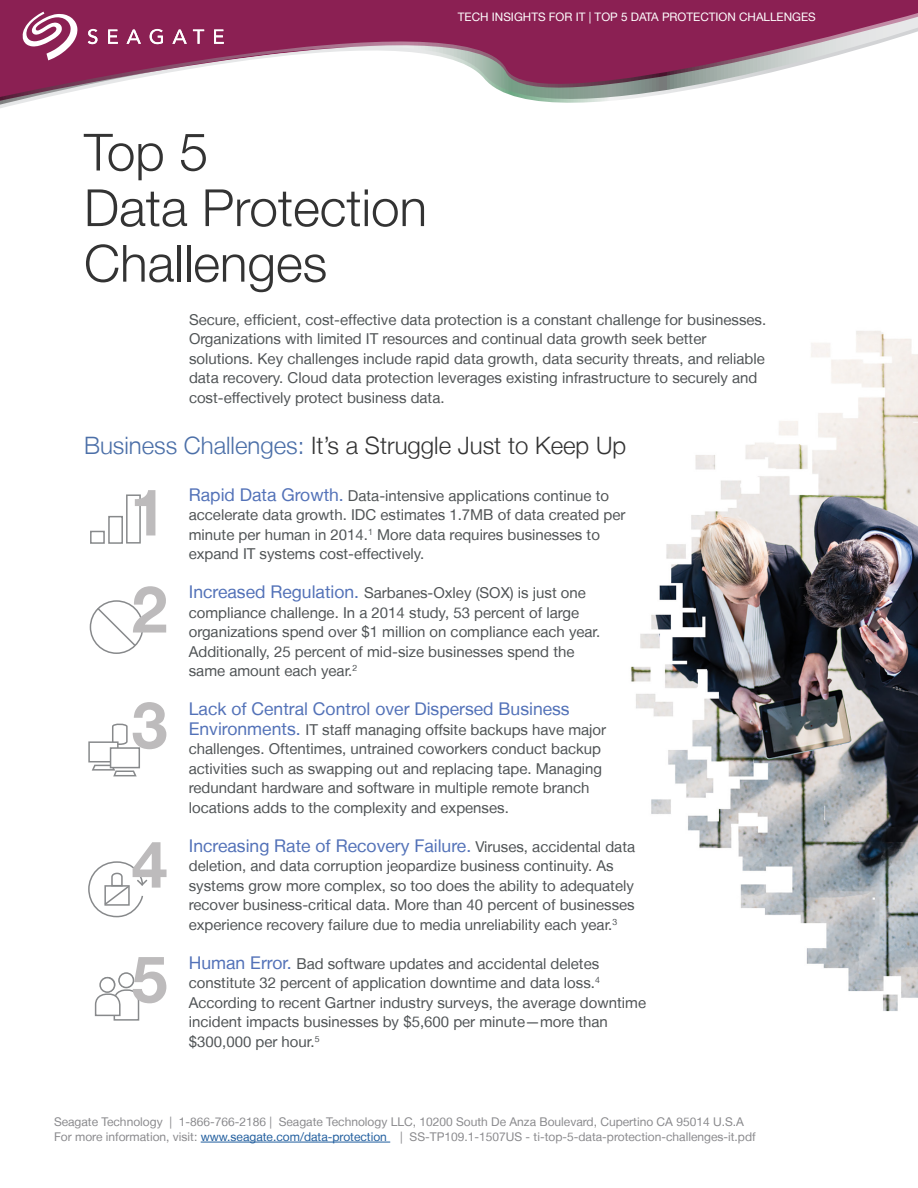
<style>
.page{position:relative;width:918px;height:1188px;background:#fff}
.page>*{position:absolute;margin:0;border:0;box-sizing:border-box;transform-origin:0 0}
.t1{font:700 64.8px "Helvetica Neue LT";color:#bdbbbc}
.t2{font:300 51.3px "Helvetica Neue LT";color:#333}
.t3{font:300 24px "Helvetica Neue LT";color:#333}
.t4{font:17.55px "Helvetica Neue LT";color:#5372b8}
.t5{font:15px/19.5px "Helvetica Neue LT";color:#505456}
.t6{font:12px "Helvetica Neue LT";color:#8a8a8d}
.t7{font:11.7px "Helvetica Neue";color:#fff}
.s1{font-size:52.8px}
.s2{color:#4b6fa8}
.s3{font-size:17.55px;color:#5372b8}
.s4{font-size:15px;color:#505456}
.s5{color:#215e9e}
</style>
<div class="page">
<svg style="left:0;top:0;width:918px;height:108px;background:#943261"></svg>
<svg style="left:0;top:11px;width:918px;height:96px"></svg>
<img style="left:630px;top:331px;width:288px;height:681px">
<div style="left:108px;top:516px;width:15px;height:28px;background:#fff;border:2px solid #87898b"></div>
<div style="left:90px;top:531px;width:15px;height:13px;background:#fff;border:2px solid #87898b"></div>
<div style="left:126px;top:494px;width:15px;height:50px;background:#fff;border:2px solid #87898b"></div>
<hr style="left:201px;top:1142px;width:189px;height:1px;background:#215e9e">
<div style="left:118px;top:972px;width:16px;height:16px;border:2px solid #87898b;border-radius:50%"></div>
<div style="left:99px;top:977px;width:16px;height:16px;border:2px solid #87898b;border-radius:50%"></div>
<svg style="left:94px;top:989px;width:46px;height:32px"></svg>
<svg style="left:90px;top:601px;width:53px;height:52px"></svg>
<div style="left:90px;top:600px;width:53px;height:54px;border:2px solid #87898b;border-radius:50%"></div>
<svg style="left:96px;top:606px;width:41px;height:42px"></svg>
<svg style="left:112px;top:723px;width:16px;height:22px"></svg>
<div style="left:88px;top:741px;width:31px;height:21px;background:#fff;border:2px solid #87898b"></div>
<div style="left:110px;top:747px;width:30px;height:21px;background:#fff;border:2px solid #87898b"></div>
<svg style="left:91px;top:763px;width:47px;height:14px"></svg>
<svg style="left:88px;top:861px;width:60px;height:57px"></svg>
<p class="t7" style="left:458px;top:10px;width:359px">TECH INSIGHTS FOR IT | TOP 5 DATA PROTECTION CHALLENGES</p>
<p class="t2" style="left:84px;top:121px;width:126px">Top <span class="s1">5</span></p>
<p class="t2" style="left:84px;top:176px;width:345px">Data Protection</p>
<p class="t2" style="left:84px;top:232px;width:245px">Challenges</p>
<p class="t5" style="left:189px;top:309px;width:579px">Secure, efficient, cost-effective data protection is a constant challenge for businesses.<br>Organizations with limited IT resources and continual data growth seek better solutions. Key challenges include rapid data growth, data security threats, and reliable data recovery. Cloud data protection leverages existing infrastructure to securely and cost-effectively protect business data.</p>
<p class="t3" style="left:84px;top:430px;width:544px"><span class="s2">Business Challenges:</span> It’s a Struggle Just to Keep Up</p>
<p class="t1" style="left:130px;top:472px;width:38px">1</p>
<p class="t5" style="left:189px;top:486px;width:438px"><span class="s3">Rapid Data Growth.</span> Data-intensive applications continue to accelerate data growth. IDC estimates 1.7MB of data created per minute per human in 2014.<sup>1</sup> More data requires businesses to</p>
<p class="t5" style="left:189px;top:544px;width:237px">expand IT systems cost-effectively.</p>
<p class="t5" style="left:189px;top:583px;width:399px"><span class="s3">Increased Regulation.</span> Sarbanes-Oxley (SOX) is just one</p>
<p class="t5" style="left:189px;top:603px;width:413px">compliance challenge. In a 2014 study, 53 percent of large organizations spend over $1 million on compliance each year.<br>Additionally, 25 percent of mid-size businesses spend the</p>
<p class="t5" style="left:189px;top:661px;width:170px">same amount each year.<sup>2</sup></p>
<p class="t4" style="left:189px;top:699px;width:382px">Lack of Central Control over Dispersed Business</p>
<p class="t5" style="left:189px;top:720px;width:419px"><span class="s3">Environments.</span> IT staff managing offsite backups have major challenges. Oftentimes, untrained coworkers conduct backup</p>
<p class="t5" style="left:189px;top:759px;width:415px">activities such as swapping out and replacing tape. Managing redundant hardware and software in multiple remote branch</p>
<p class="t5" style="left:189px;top:798px;width:322px">locations adds to the complexity and expenses.</p>
<p class="t4" style="left:189px;top:835px;width:448px">Increasing Rate of Recovery Failure. <span class="s4">Viruses, accidental data</span></p>
<p class="t5" style="left:189px;top:856px;width:447px">deletion, and data corruption jeopardize business continuity. As systems grow more complex, so too does the ability to adequately recover business-critical data. More than 40 percent of businesses experience recovery failure due to media unreliability each year.<sup>3</sup></p>
<p class="t5" style="left:189px;top:954px;width:412px"><span class="s3">Human Error.</span> Bad software updates and accidental deletes</p>
<p class="t5" style="left:189px;top:973px;width:459px">constitute 32 percent of application downtime and data loss.<sup>4<br></sup>According to recent Gartner industry surveys, the average downtime incident impacts businesses by $5,600 per minute—more than $300,000 per hour.<sup>5</sup></p>
<p class="t1" style="left:132px;top:569px;width:38px">2</p>
<p class="t1" style="left:132px;top:685px;width:38px">3</p>
<p class="t1" style="left:132px;top:824px;width:38px">4</p>
<p class="t1" style="left:132px;top:939px;width:38px">5</p>
<p class="t6" style="left:54px;top:1115px;width:691px">Seagate Technology | 1-866-766-2186 | Seagate Technology LLC, 10200 South De Anza Boulevard, Cupertino CA 95014 U.S.A</p>
<p class="t6" style="left:54px;top:1129px;width:703px">For more information, visit: <span class="s5">www.seagate.com/data-protection</span> | SS-TP109.1-1507US - ti-top-5-data-protection-challenges-it.pdf</p>
</div>
